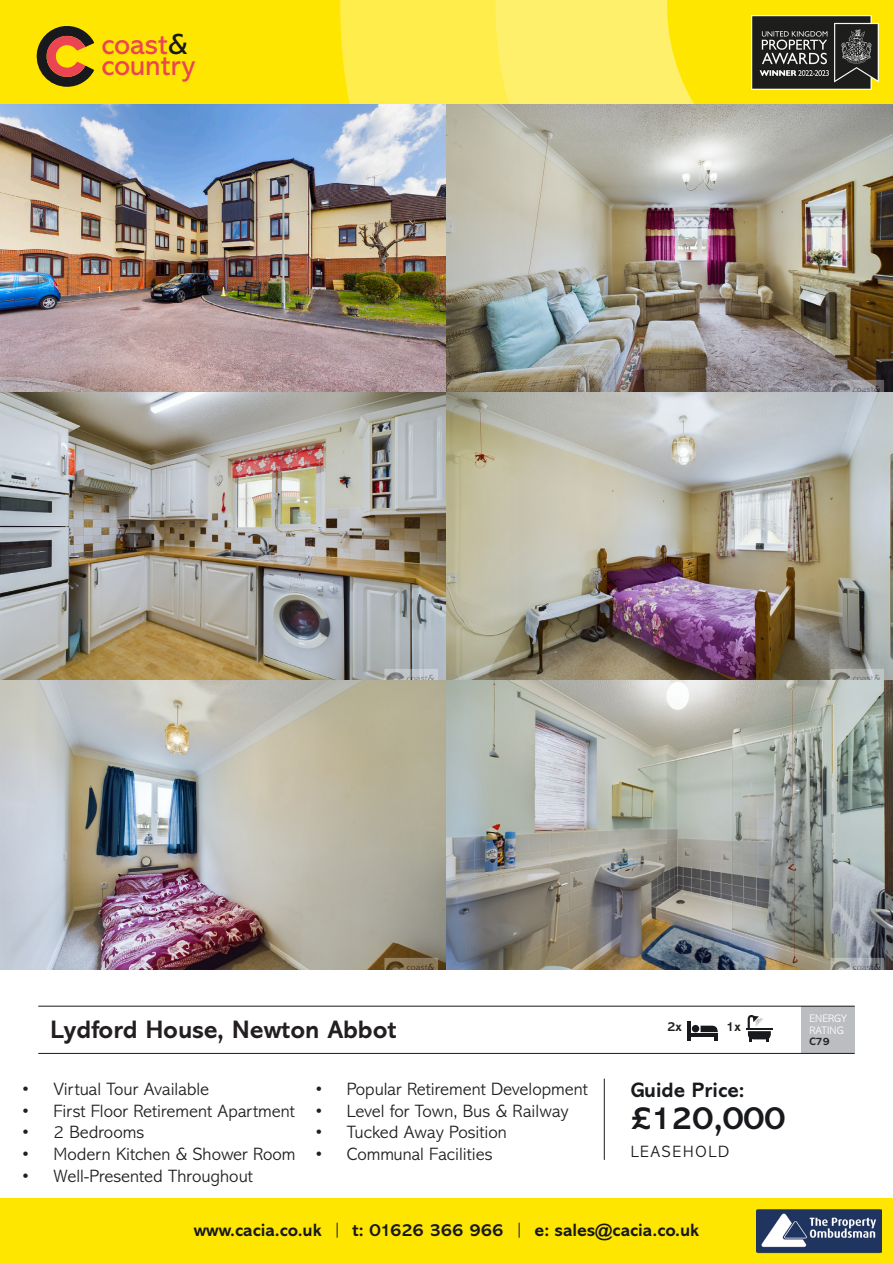
<style>
.page{position:relative;width:893px;height:1263px;background:#fff}
.page>*{position:absolute;margin:0;border:0;box-sizing:border-box;transform-origin:0 0}
.t1{font:700 33px "Abadi MT Std";color:#17191c}
.t2{font:29.4px/20.9px "Abadi MT Std";color:#eb4453}
.t3{font:700 25.5px "Abadi MT Std";color:#231f20}
.t4{font:700 21px "Abadi MT Std";color:#17191c}
.t5{font:300 18px "Abadi MT Std";color:#231f20}
.t6{font:700 18px "Abadi MT Std";color:#17191c}
.t7{font:300 16.5px "Abadi MT Std";letter-spacing:.1em;color:#17191c}
.t8{font:700 13.5px "Abadi MT Std";color:#202222}
.t9{font:300 10.95px "Abadi MT Std";color:#fff}
.t10{font:700 10.95px "Abadi MT Std";color:#231f20}
.s1{color:#17191d}
.s2{font-weight:300}
</style>
<div class="page">
<img style="left:0;top:103px;width:446px;height:289px">
<img style="left:446px;top:103px;width:447px;height:289px">
<img style="left:0;top:392px;width:446px;height:289px">
<img style="left:0;top:681px;width:446px;height:288px">
<img style="left:446px;top:392px;width:447px;height:289px">
<img style="left:446px;top:681px;width:447px;height:288px">
<div style="left:0;top:1199px;width:893px;height:64px;background:#ffe601"></div>
<div style="left:801px;top:1006px;width:54px;height:47px;background:#bcbdc0"></div>
<hr style="left:687px;top:1022px;width:3px;height:19px;background:#17191d">
<hr style="left:689px;top:1033px;width:29px;height:4px;background:#17191d">
<div style="left:692px;top:1025px;width:7px;height:7px;background:#17191d;border-radius:50%"></div>
<svg style="left:701px;top:1026px;width:17px;height:15px"></svg>
<hr style="left:746px;top:1028px;width:26px;height:2px;background:#17191d">
<svg style="left:748px;top:1015px;width:23px;height:27px"></svg>
<hr style="left:38px;top:1006px;width:817px;height:1px;background:#17191c">
<hr style="left:604px;top:1078px;width:1px;height:82px;background:#17191c">
<hr style="left:38px;top:1053px;width:817px;height:1px;background:#17191c">
<div style="left:0;top:0;width:893px;height:103px;background:#ffe601"></div>
<svg style="left:36px;top:26px;width:58px;height:61px"></svg>
<div style="left:340px;top:0;width:481px;height:103px;background:#ffed4c"></div>
<svg style="left:496px;top:0;width:325px;height:103px;background:#ffec46"></svg>
<img style="left:751px;top:15px;width:127px;height:74px">
<img style="left:756px;top:1209px;width:125px;height:45px">
<p class="t2" style="left:101px;top:34px;width:95px">coast<span class="s1">&amp; </span>country</p>
<p class="t3" style="left:50px;top:1014px;width:348px">Lydford House, Newton Abbot</p>
<p class="t8" style="left:667px;top:1018px;width:16px">2x</p>
<p class="t8" style="left:726px;top:1018px;width:16px">1x</p>
<p class="t5" style="left:21px;top:1079px;width:189px">• Virtual Tour Available</p>
<p class="t5" style="left:21px;top:1101px;width:275px">• First Floor Retirement Apartment</p>
<p class="t5" style="left:21px;top:1122px;width:125px">• 2 Bedrooms</p>
<p class="t5" style="left:21px;top:1144px;width:276px">• Modern Kitchen &amp; Shower Room</p>
<p class="t5" style="left:21px;top:1166px;width:233px">• Well-Presented Throughout</p>
<p class="t5" style="left:314px;top:1079px;width:275px">• Popular Retirement Development</p>
<p class="t5" style="left:314px;top:1101px;width:256px">• Level for Town, Bus &amp; Railway</p>
<p class="t5" style="left:314px;top:1122px;width:194px">• Tucked Away Position</p>
<p class="t5" style="left:314px;top:1144px;width:180px">• Communal Facilities</p>
<p class="t4" style="left:631px;top:1078px;width:115px">Guide Price:</p>
<p class="t1" style="left:631px;top:1098px;width:156px">£120,000</p>
<p class="t7" style="left:631px;top:1142px;width:100px">LEASEHOLD</p>
<p class="t6" style="left:194px;top:1219px;width:507px">www.cacia.co.uk <span class="s2">|</span> t: 01626 366 966 <span class="s2">|</span> e: sales@cacia.co.uk</p>
<p class="t9" style="left:810px;top:1013px;width:39px">ENERGY</p>
<p class="t9" style="left:810px;top:1024px;width:36px">RATING</p>
<p class="t10" style="left:810px;top:1035px;width:22px">C79</p>
</div>
